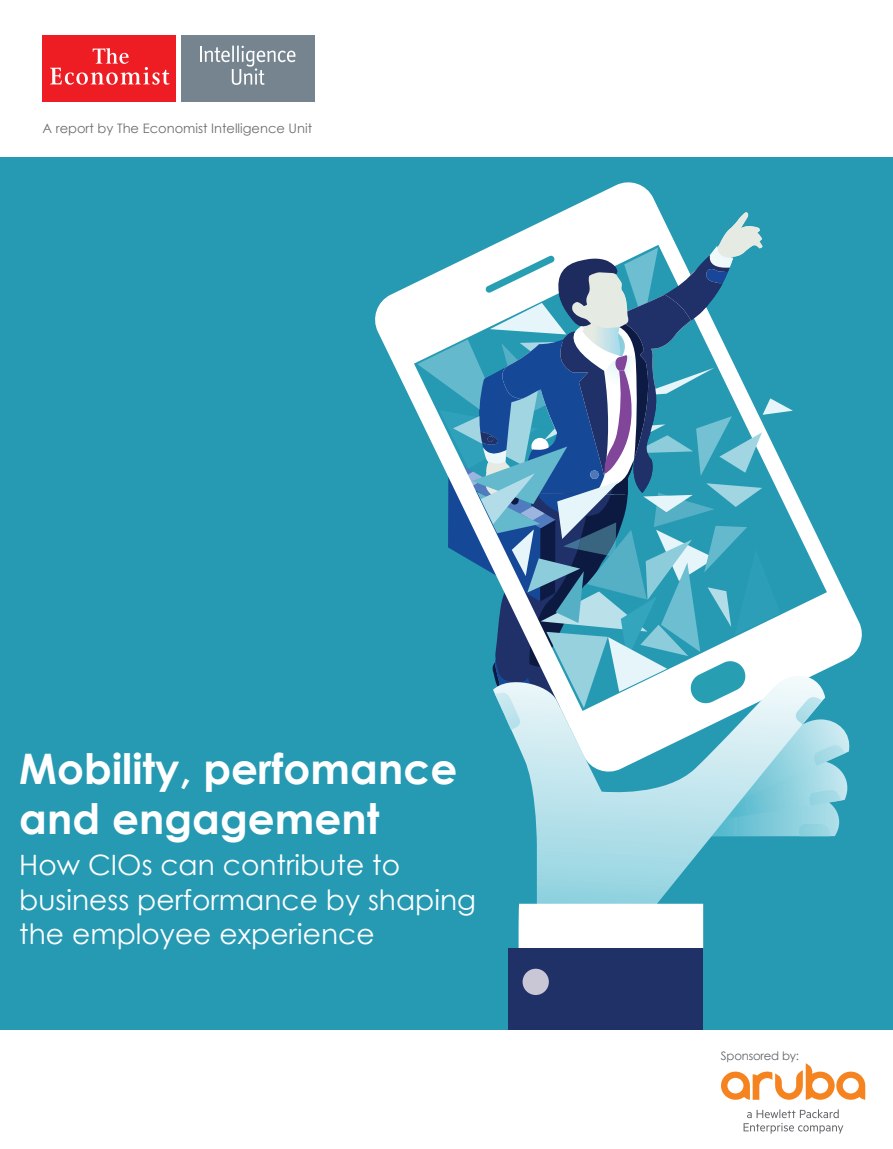
<style>
.page{position:relative;width:893px;height:1149px;background:#fff}
.page>*{position:absolute;margin:0;border:0;box-sizing:border-box;transform-origin:0 0}
.t1{font:700 42px/49.8px "Century Gothic";color:#fff}
.t2{font:28.05px/34.2px "Century Gothic";color:#fff}
.t3{font:13.05px "Century Gothic";color:#6c6d70}
.t4{font:11.7px "Century Gothic";letter-spacing:-.015em;color:#63646b}
</style>
<div class="page">
<div style="left:0;top:157px;width:893px;height:991px;background:#269ab3"></div>
<svg style="left:375px;top:182px;width:487px;height:472px"></svg>
<svg style="left:518px;top:836px;width:307px;height:72px"></svg>
<div style="left:508px;top:947px;width:195px;height:201px;background:#1f3166"></div>
<div style="left:519px;top:903px;width:184px;height:44px;background:#fff"></div>
<div style="left:523px;top:968px;width:26px;height:26px;background:#c9c7d6;border-radius:50%"></div>
<svg style="left:417px;top:212px;width:437px;height:624px"></svg>
<div style="left:0;top:1029px;width:893px;height:119px;background:#fff"></div>
<svg style="left:744px;top:1109px;width:99px;height:24px"></svg>
<svg style="left:721px;top:1063px;width:144px;height:36px"></svg>
<div style="left:43px;top:35px;width:133px;height:66px;background:#ee1d23"></div>
<svg style="left:50px;top:48px;width:119px;height:37px"></svg>
<div style="left:181px;top:35px;width:134px;height:66px;background:#76848f"></div>
<svg style="left:200px;top:45px;width:95px;height:40px"></svg>
<p class="t3" style="left:43px;top:119px;width:271px">A report by The Economist Intelligence Unit</p>
<h1 class="t1" style="left:19px;top:741px;width:439px">Mobility, perfomance and engagement</h1>
<p class="t2" style="left:19px;top:847px;width:458px">How CIOs can contribute to business performance by shaping the employee experience</p>
<p class="t4" style="left:721px;top:1047px;width:80px">Sponsored by:</p>
</div>
